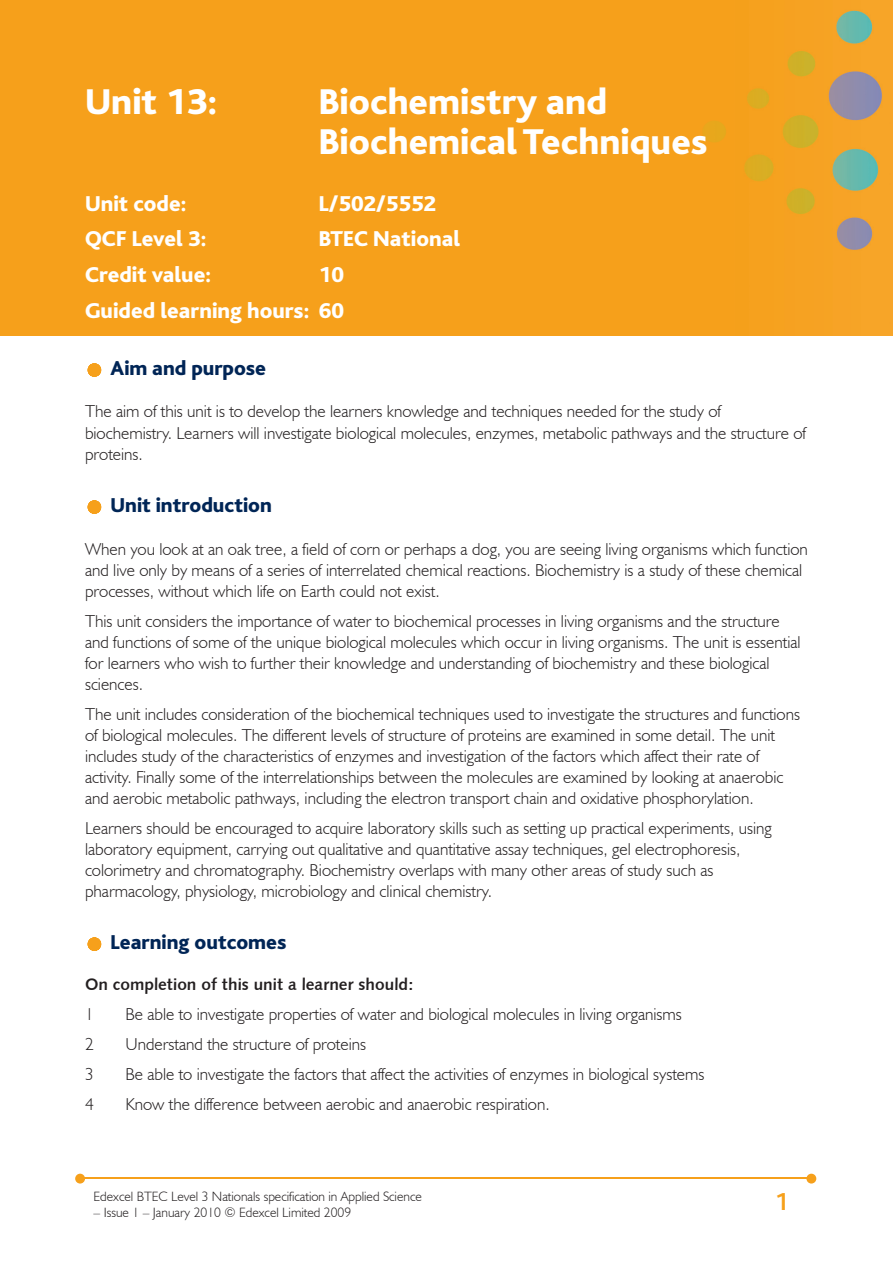
<style>
.page{position:relative;width:893px;height:1263px;background:#fff}
.page>*{position:absolute;margin:0;border:0;box-sizing:border-box;transform-origin:0 0}
.t1{font:800 37.5px/40.5px "Bliss";color:#fff}
.t2{font:700 25.5px "Bliss";color:#f6a01b}
.t3{font:800 22.5px/35.7px "Bliss";color:#fff;text-align:right}
.t4{font:800 21px "Bliss";color:#002556}
.t5{font:300 17.25px/21px "Humanist 521 BT";color:#231f20}
.t6{font:16.5px "Humanist 531 BT Bold A";color:#231f20}
.t7{font:300 13.5px "Humanist 521 BT";color:#231f20}
</style>
<div class="page">
<img style="left:0;top:0;width:893px;height:336px">
<hr style="left:83px;top:1178px;width:727px;height:1px;background:#f6a01b">
<svg style="left:806px;top:1174px;width:10px;height:9px"></svg>
<svg style="left:75px;top:1174px;width:10px;height:9px"></svg>
<svg style="left:88px;top:363px;width:13px;height:14px"></svg>
<svg style="left:88px;top:500px;width:13px;height:14px"></svg>
<svg style="left:88px;top:937px;width:13px;height:14px"></svg>
<h1 class="t1" style="left:85px;top:82px;width:134px">Unit 13:</h1>
<h1 class="t1" style="left:319px;top:82px;width:390px">Biochemistry and<br>Biochemical Techniques</h1>
<h3 class="t3" style="left:85px;top:186px;width:103px">Unit code:</h3>
<h3 class="t3" style="left:319px;top:186px;width:119px">L/502/5552</h3>
<h3 class="t3" style="left:85px;top:222px;width:123px">QCF Level 3:</h3>
<h3 class="t3" style="left:319px;top:222px;width:143px">BTEC National</h3>
<h3 class="t3" style="left:85px;top:258px;width:128px">Credit value:</h3>
<h3 class="t3" style="left:85px;top:258px;width:261px">10<br>Guided learning hours: 60</h3>
<p class="t4" style="left:111px;top:357px;width:157px">Aim and purpose</p>
<p class="t5" style="left:85px;top:401px;width:723px">The aim of this unit is to develop the learners knowledge and techniques needed for the study of biochemistry. Learners will investigate biological molecules, enzymes, metabolic pathways and the structure of proteins.</p>
<p class="t4" style="left:111px;top:494px;width:163px">Unit introduction</p>
<p class="t5" style="left:85px;top:538px;width:724px">When you look at an oak tree, a field of corn or perhaps a dog, you are seeing living organisms which function and live only by means of a series of interrelated chemical reactions. Biochemistry is a study of these chemical processes, without which life on Earth could not exist.</p>
<p class="t5" style="left:85px;top:610px;width:717px">This unit considers the importance of water to biochemical processes in living organisms and the structure and functions of some of the unique biological molecules which occur in living organisms. The unit is essential for learners who wish to further their knowledge and understanding of biochemistry and these biological sciences.</p>
<p class="t5" style="left:85px;top:703px;width:716px">The unit includes consideration of the biochemical techniques used to investigate the structures and functions of biological molecules. The different levels of structure of proteins are examined in some detail. The unit includes study of the characteristics of enzymes and investigation of the factors which affect their rate of activity. Finally some of the interrelationships between the molecules are examined by looking at anaerobic and aerobic metabolic pathways, including the electron transport chain and oxidative phosphorylation.</p>
<p class="t5" style="left:85px;top:817px;width:688px">Learners should be encouraged to acquire laboratory skills such as setting up practical experiments, using laboratory equipment, carrying out qualitative and quantitative assay techniques, gel electrophoresis, colorimetry and chromatography. Biochemistry overlaps with many other areas of study such as pharmacology, physiology, microbiology and clinical chemistry.</p>
<p class="t4" style="left:111px;top:931px;width:177px">Learning outcomes</p>
<p class="t6" style="left:85px;top:974px;width:330px">On completion of this unit a learner should:</p>
<p class="t5" style="left:85px;top:1003px;width:10px">1</p>
<p class="t5" style="left:125px;top:1003px;width:558px">Be able to investigate properties of water and biological molecules in living organisms</p>
<p class="t5" style="left:85px;top:1033px;width:10px">2</p>
<p class="t5" style="left:125px;top:1033px;width:242px">Understand the structure of proteins</p>
<p class="t5" style="left:85px;top:1063px;width:10px">3</p>
<p class="t5" style="left:125px;top:1063px;width:580px">Be able to investigate the factors that affect the activities of enzymes in biological systems</p>
<p class="t5" style="left:85px;top:1093px;width:10px">4</p>
<p class="t5" style="left:125px;top:1093px;width:426px">Know the difference between aerobic and anaerobic respiration.</p>
<p class="t7" style="left:94px;top:1188px;width:330px">Edexcel BTEC Level 3 Nationals specification in Applied Science</p>
<p class="t7" style="left:94px;top:1204px;width:259px">– Issue 1 – January 2010 © Edexcel Limited 2009</p>
<h2 class="t2" style="left:775px;top:1189px;width:15px">1</h2>
</div>
